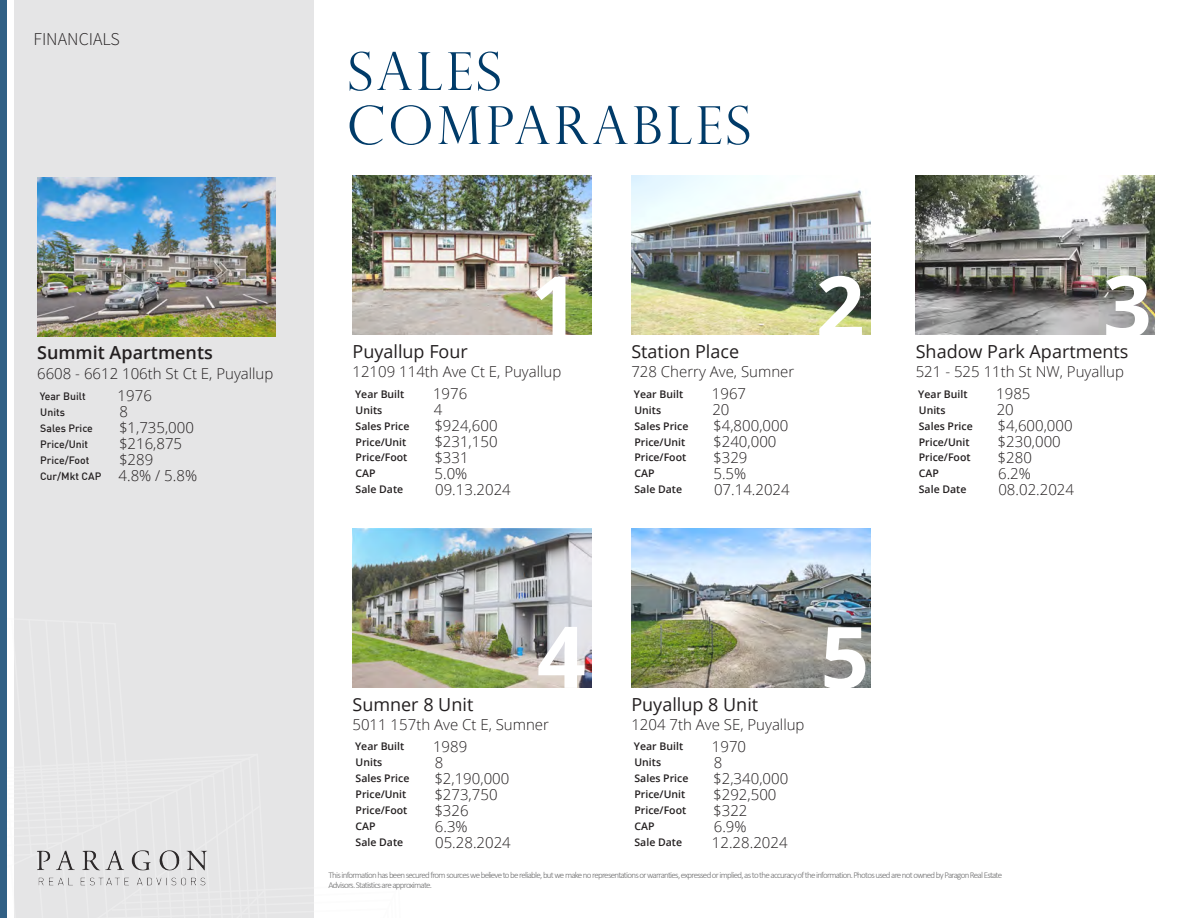
<style>
.page{position:relative;width:1188px;height:918px;background:#fff}
.page>*{position:absolute;margin:0;border:0;box-sizing:border-box;transform-origin:0 0}
.t1{font:700 85.5px "Open Sans";color:#fff}
.Page_Title{font:300 52.5px "Perpetua Titling";letter-spacing:.07em;color:#003b69}
.t2{font:18px "Open Sans";color:#231f20}
.t3{font:600 18px "Open Sans";color:#231f20}
.t4{font:18px "Source Sans Variable";color:#231f20}
.t5{font:300 15px "Open Sans";color:#231f20}
.t6{font:600 10.5px "Open Sans";color:#231f20}
.t7{font:500 10.5px "DIN";color:#231f20}
.t8{font:300 9px/10.5px "Calibri";letter-spacing:-.08em;color:#3e3e3f}
</style>
<div class="page">
<div style="left:15px;top:0;width:299px;height:918px;background:#e5e5e6"></div>
<img style="left:352px;top:176px;width:239px;height:159px">
<img style="left:916px;top:176px;width:239px;height:159px">
<img style="left:631px;top:176px;width:239px;height:159px">
<img style="left:352px;top:528px;width:239px;height:159px">
<img style="left:631px;top:528px;width:239px;height:159px">
<img style="left:37px;top:177px;width:239px;height:159px">
<img style="left:37px;top:850px;width:170px;height:36px">
<div style="left:0;top:0;width:7px;height:918px;background:#316085"></div>
<p class="t4" style="left:33px;top:28px;width:88px">FINANCIALS</p>
<p class="t3" style="left:37px;top:340px;width:177px">Summit Apartments</p>
<p class="t5" style="left:37px;top:363px;width:238px">6608 - 6612 106th St Ct E, Puyallup</p>
<p class="t7" style="left:40px;top:390px;width:47px">Year Built</p>
<p class="t5" style="left:118px;top:385px;width:36px">1976</p>
<p class="t7" style="left:40px;top:406px;width:26px">Units</p>
<p class="t5" style="left:120px;top:401px;width:10px">8</p>
<p class="t7" style="left:40px;top:422px;width:54px">Sales Price</p>
<p class="t5" style="left:119px;top:417px;width:76px">$1,735,000</p>
<p class="t7" style="left:40px;top:438px;width:49px">Price/Unit</p>
<p class="t5" style="left:119px;top:433px;width:65px">$216,875</p>
<p class="t7" style="left:40px;top:454px;width:51px">Price/Foot</p>
<p class="t5" style="left:119px;top:449px;width:36px">$289</p>
<p class="t7" style="left:40px;top:470px;width:63px">Cur/Mkt CAP</p>
<p class="t5" style="left:119px;top:465px;width:80px">4.8% / 5.8%</p>
<p class="Page_Title" style="left:348px;top:40px;width:155px">SALES</p>
<p class="Page_Title" style="left:347px;top:94px;width:405px">COMPARABLES</p>
<p class="t1" style="left:530px;top:246px;width:50px">1</p>
<p class="t2" style="left:352px;top:339px;width:117px">Puyallup Four</p>
<p class="t5" style="left:352px;top:362px;width:210px">12109 114th Ave Ct E, Puyallup</p>
<p class="t6" style="left:355px;top:387px;width:51px">Year Built</p>
<p class="t5" style="left:433px;top:384px;width:36px">1976</p>
<p class="t6" style="left:356px;top:403px;width:28px">Units</p>
<p class="t5" style="left:434px;top:400px;width:10px">4</p>
<p class="t6" style="left:356px;top:419px;width:55px">Sales Price</p>
<p class="t5" style="left:434px;top:416px;width:65px">$924,600</p>
<p class="t6" style="left:356px;top:434px;width:52px">Price/Unit</p>
<p class="t5" style="left:434px;top:432px;width:65px">$231,150</p>
<p class="t6" style="left:356px;top:450px;width:53px">Price/Foot</p>
<p class="t5" style="left:434px;top:447px;width:36px">$331</p>
<p class="t6" style="left:356px;top:466px;width:22px">CAP</p>
<p class="t5" style="left:435px;top:463px;width:34px">5.0%</p>
<p class="t6" style="left:356px;top:482px;width:49px">Sale Date</p>
<p class="t5" style="left:435px;top:479px;width:77px">09.13.2024</p>
<p class="t2" style="left:631px;top:339px;width:109px">Station Place</p>
<p class="t5" style="left:631px;top:362px;width:164px">728 Cherry Ave, Sumner</p>
<p class="t6" style="left:634px;top:387px;width:51px">Year Built</p>
<p class="t5" style="left:712px;top:384px;width:36px">1967</p>
<p class="t6" style="left:635px;top:403px;width:28px">Units</p>
<p class="t5" style="left:712px;top:400px;width:19px">20</p>
<p class="t6" style="left:635px;top:419px;width:55px">Sales Price</p>
<p class="t5" style="left:713px;top:416px;width:76px">$4,800,000</p>
<p class="t6" style="left:634px;top:434px;width:52px">Price/Unit</p>
<p class="t5" style="left:713px;top:432px;width:65px">$240,000</p>
<p class="t6" style="left:634px;top:450px;width:53px">Price/Foot</p>
<p class="t5" style="left:713px;top:447px;width:36px">$329</p>
<p class="t6" style="left:634px;top:466px;width:22px">CAP</p>
<p class="t5" style="left:713px;top:463px;width:34px">5.5%</p>
<p class="t6" style="left:635px;top:482px;width:49px">Sale Date</p>
<p class="t5" style="left:714px;top:479px;width:77px">07.14.2024</p>
<p class="t1" style="left:816px;top:246px;width:50px">2</p>
<p class="t1" style="left:1103px;top:246px;width:50px">3</p>
<p class="t2" style="left:916px;top:339px;width:214px">Shadow Park Apartments</p>
<p class="t5" style="left:916px;top:362px;width:210px">521 - 525 11th St NW, Puyallup</p>
<p class="t6" style="left:918px;top:387px;width:51px">Year Built</p>
<p class="t5" style="left:996px;top:384px;width:36px">1985</p>
<p class="t6" style="left:919px;top:403px;width:28px">Units</p>
<p class="t5" style="left:997px;top:400px;width:19px">20</p>
<p class="t6" style="left:919px;top:419px;width:55px">Sales Price</p>
<p class="t5" style="left:998px;top:416px;width:76px">$4,600,000</p>
<p class="t6" style="left:919px;top:434px;width:52px">Price/Unit</p>
<p class="t5" style="left:998px;top:432px;width:65px">$230,000</p>
<p class="t6" style="left:919px;top:450px;width:53px">Price/Foot</p>
<p class="t5" style="left:998px;top:447px;width:36px">$280</p>
<p class="t6" style="left:919px;top:466px;width:22px">CAP</p>
<p class="t5" style="left:998px;top:463px;width:34px">6.2%</p>
<p class="t6" style="left:919px;top:482px;width:49px">Sale Date</p>
<p class="t5" style="left:998px;top:479px;width:77px">08.02.2024</p>
<p class="t1" style="left:537px;top:597px;width:50px">4</p>
<p class="t2" style="left:352px;top:692px;width:122px">Sumner 8 Unit</p>
<p class="t5" style="left:352px;top:714px;width:198px">5011 157th Ave Ct E, Sumner</p>
<p class="t6" style="left:355px;top:739px;width:51px">Year Built</p>
<p class="t5" style="left:433px;top:736px;width:36px">1989</p>
<p class="t6" style="left:356px;top:755px;width:28px">Units</p>
<p class="t5" style="left:435px;top:752px;width:10px">8</p>
<p class="t6" style="left:356px;top:771px;width:55px">Sales Price</p>
<p class="t5" style="left:434px;top:768px;width:76px">$2,190,000</p>
<p class="t6" style="left:356px;top:787px;width:52px">Price/Unit</p>
<p class="t5" style="left:434px;top:784px;width:65px">$273,750</p>
<p class="t6" style="left:356px;top:803px;width:53px">Price/Foot</p>
<p class="t5" style="left:434px;top:800px;width:36px">$326</p>
<p class="t6" style="left:356px;top:819px;width:22px">CAP</p>
<p class="t5" style="left:435px;top:816px;width:34px">6.3%</p>
<p class="t6" style="left:356px;top:835px;width:49px">Sale Date</p>
<p class="t5" style="left:435px;top:832px;width:77px">05.28.2024</p>
<p class="t2" style="left:631px;top:692px;width:128px">Puyallup 8 Unit</p>
<p class="t5" style="left:631px;top:714px;width:175px">1204 7th Ave SE, Puyallup</p>
<p class="t6" style="left:634px;top:739px;width:51px">Year Built</p>
<p class="t5" style="left:712px;top:736px;width:36px">1970</p>
<p class="t6" style="left:635px;top:755px;width:28px">Units</p>
<p class="t5" style="left:714px;top:752px;width:10px">8</p>
<p class="t6" style="left:635px;top:771px;width:55px">Sales Price</p>
<p class="t5" style="left:713px;top:768px;width:76px">$2,340,000</p>
<p class="t6" style="left:634px;top:787px;width:52px">Price/Unit</p>
<p class="t5" style="left:713px;top:784px;width:65px">$292,500</p>
<p class="t6" style="left:634px;top:803px;width:53px">Price/Foot</p>
<p class="t5" style="left:713px;top:800px;width:36px">$322</p>
<p class="t6" style="left:634px;top:819px;width:22px">CAP</p>
<p class="t5" style="left:714px;top:816px;width:34px">6.9%</p>
<p class="t6" style="left:635px;top:835px;width:49px">Sale Date</p>
<p class="t5" style="left:712px;top:832px;width:77px">12.28.2024</p>
<p class="t1" style="left:820px;top:597px;width:50px">5</p>
<p class="t8" style="left:329px;top:869px;width:675px">This information has been secured from sources we believe to be reliable, but we make no representations or warranties, expressed or implied, as to the accuracy of the information. Photos used are not owned by Paragon Real Estate<br>Advisors. Statistics are approximate.</p>
</div>
